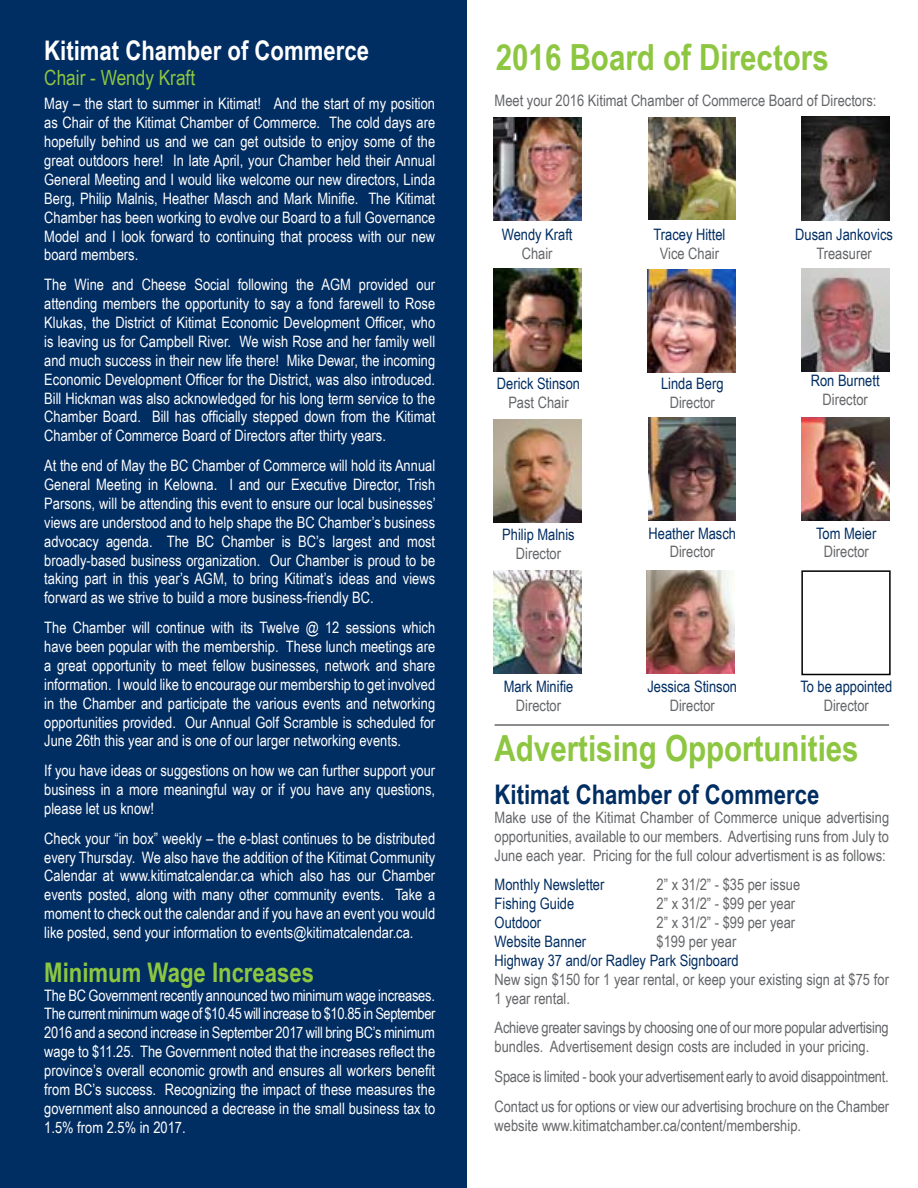
<style>
.page{position:relative;width:918px;height:1188px;background:#fff}
.page>*{position:absolute;margin:0;border:0;box-sizing:border-box;transform-origin:0 0}
.t1{font:700 36px "Arial Narrow";color:#8dc640}
.t2{font:700 27px "Arial Narrow";color:#fff}
.t3{font:700 27px "Arial Narrow";color:#002d62}
.t4{font:700 27px "Arial Narrow";color:#8dc640}
.t5{font:21px "Arial Narrow";color:#8dc640}
.t6{font:15.75px/18.9px "Arial Narrow";color:#fff;text-align:justify}
.t7{font:15.75px/18.9px "Arial Narrow";color:#656669}
.t8{font:15.75px "Arial Narrow";color:#002d62}
</style>
<div class="page">
<div style="left:0;top:0;width:467px;height:1188px;background:#002d62"></div>
<hr style="left:495px;top:724px;width:394px;height:2px;background:#656669">
<img style="left:494px;top:117px;width:88px;height:103px">
<img style="left:648px;top:117px;width:88px;height:102px">
<img style="left:801px;top:117px;width:88px;height:103px">
<img style="left:494px;top:268px;width:88px;height:104px">
<img style="left:648px;top:269px;width:88px;height:104px">
<img style="left:801px;top:268px;width:88px;height:104px">
<img style="left:494px;top:419px;width:88px;height:104px">
<img style="left:649px;top:417px;width:87px;height:104px">
<img style="left:801px;top:417px;width:88px;height:104px">
<img style="left:494px;top:570px;width:88px;height:104px">
<img style="left:647px;top:570px;width:87px;height:104px">
<div style="left:801px;top:570px;width:90px;height:105px;border:2px solid #000"></div>
<h2 class="t2" style="left:44px;top:30px;width:326px">Kitimat Chamber of Commerce</h2>
<h3 class="t5" style="left:44px;top:63px;width:152px">Chair - Wendy Kraft</h3>
<p class="t6" style="left:44px;top:94px;width:392px">May – the start to summer in Kitimat! And the start of my position as Chair of the Kitimat Chamber of Commerce. The cold days are hopefully behind us and we can get outside to enjoy some of the great outdoors here! In late April, your Chamber held their Annual General Meeting and I would like welcome our new directors, Linda Berg, Philip Malnis, Heather Masch and Mark Minifie. The Kitimat Chamber has been working to evolve our Board to a full Governance Model and I look forward to continuing that process with our new board members.</p>
<p class="t6" style="left:44px;top:275px;width:392px">The Wine and Cheese Social following the AGM provided our attending members the opportunity to say a fond farewell to Rose Klukas, the District of Kitimat Economic Development Officer, who is leaving us for Campbell River. We wish Rose and her family well and much success in their new life there! Mike Dewar, the incoming Economic Development Officer for the District, was also introduced.<br>Bill Hickman was also acknowledged for his long term service to the Chamber Board. Bill has officially stepped down from the Kitimat Chamber of Commerce Board of Directors after thirty years.</p>
<p class="t6" style="left:44px;top:455px;width:393px">At the end of May the BC Chamber of Commerce will hold its Annual General Meeting in Kelowna. I and our Executive Director, Trish Parsons, will be attending this event to ensure our local businesses’ views are understood and to help shape the BC Chamber’s business advocacy agenda. The BC Chamber is BC’s largest and most broadly-based business organization. Our Chamber is proud to be taking part in this year’s AGM, to bring Kitimat’s ideas and views forward as we strive to build a more business-friendly BC.</p>
<p class="t6" style="left:44px;top:617px;width:392px">The Chamber will continue with its Twelve @ 12 sessions which have been popular with the membership. These lunch meetings are a great opportunity to meet fellow businesses, network and share information. I would like to encourage our membership to get involved in the Chamber and participate the various events and networking opportunities provided. Our Annual Golf Scramble is scheduled for June 26th this year and is one of our larger networking events.</p>
<p class="t6" style="left:44px;top:761px;width:392px">If you have ideas or suggestions on how we can further support your business in a more meaningful way or if you have any questions, please let us know!</p>
<p class="t6" style="left:44px;top:828px;width:392px">Check your “in box” weekly – the e-blast continues to be distributed every Thursday. We also have the addition of the Kitimat Community Calendar at www.kitimatcalendar.ca which also has our Chamber events posted, along with many other community events. Take a moment to check out the calendar and if you have an event you would like posted, send your information to events@kitimatcalendar.ca.</p>
<h2 class="t4" style="left:44px;top:952px;width:271px">Minimum Wage Increases</h2>
<p class="t6" style="left:44px;top:985px;width:393px">The BC Government recently announced two minimum wage increases.<br>The current minimum wage of $10.45 will increase to $10.85 in September 2016 and a second increase in September 2017 will bring BC’s minimum wage to $11.25. The Government noted that the increases reflect the province’s overall economic growth and ensures all workers benefit from BC’s success. Recognizing the impact of these measures the government also announced a decrease in the small business tax to 1.5% from 2.5% in 2017.</p>
<h1 class="t1" style="left:496px;top:30px;width:335px">2016 Board of Directors</h1>
<p class="t7" style="left:495px;top:91px;width:383px">Meet your 2016 Kitimat Chamber of Commerce Board of Directors:</p>
<p class="t8" style="left:502px;top:223px;width:72px">Wendy Kraft</p>
<p class="t7" style="left:522px;top:243px;width:32px">Chair</p>
<p class="t8" style="left:653px;top:223px;width:74px">Tracey Hittel</p>
<p class="t7" style="left:660px;top:244px;width:61px">Vice Chair</p>
<p class="t8" style="left:795px;top:223px;width:99px">Dusan Jankovics</p>
<p class="t7" style="left:816px;top:244px;width:57px">Treasurer</p>
<p class="t8" style="left:497px;top:372px;width:85px">Derick Stinson</p>
<p class="t7" style="left:508px;top:392px;width:62px">Past Chair</p>
<p class="t8" style="left:661px;top:372px;width:64px">Linda Berg</p>
<p class="t7" style="left:670px;top:392px;width:47px">Director</p>
<p class="t8" style="left:811px;top:369px;width:70px">Ron Burnett</p>
<p class="t7" style="left:823px;top:389px;width:47px">Director</p>
<p class="t8" style="left:502px;top:523px;width:74px">Philip Malnis</p>
<p class="t7" style="left:516px;top:543px;width:47px">Director</p>
<p class="t8" style="left:649px;top:521px;width:89px">Heather Masch</p>
<p class="t7" style="left:670px;top:542px;width:47px">Director</p>
<p class="t8" style="left:816px;top:521px;width:62px">Tom Meier</p>
<p class="t7" style="left:824px;top:542px;width:47px">Director</p>
<p class="t8" style="left:504px;top:675px;width:71px">Mark Minifie</p>
<p class="t7" style="left:516px;top:696px;width:47px">Director</p>
<p class="t8" style="left:647px;top:675px;width:91px">Jessica Stinson</p>
<p class="t7" style="left:670px;top:695px;width:47px">Director</p>
<p class="t8" style="left:800px;top:675px;width:93px">To be appointed</p>
<p class="t7" style="left:824px;top:695px;width:47px">Director</p>
<h1 class="t1" style="left:495px;top:721px;width:366px">Advertising Opportunities</h1>
<h2 class="t3" style="left:495px;top:774px;width:326px">Kitimat Chamber of Commerce</h2>
<p class="t7" style="left:495px;top:807px;width:396px;text-align:justify">Make use of the Kitimat Chamber of Commerce unique advertising opportunities, available to our members. Advertising runs from July to June each year. Pricing for the full colour advertisment is as follows:</p>
<p class="t8" style="left:495px;top:873px;width:111px">Monthly Newsletter</p>
<p class="t7" style="left:657px;top:875px;width:145px">2” x 31/2” - $35 per issue</p>
<p class="t8" style="left:495px;top:892px;width:81px">Fishing Guide</p>
<p class="t7" style="left:657px;top:894px;width:140px">2” x 31/2” - $99 per year</p>
<p class="t8" style="left:495px;top:911px;width:48px">Outdoor</p>
<p class="t7" style="left:657px;top:912px;width:140px">2” x 31/2” - $99 per year</p>
<p class="t8" style="left:495px;top:930px;width:93px">Website Banner</p>
<p class="t7" style="left:657px;top:931px;width:81px">$199 per year</p>
<p class="t8" style="left:495px;top:949px;width:246px">Highway 37 and/or Radley Park Signboard</p>
<p class="t7" style="left:495px;top:969px;width:396px">New sign $150 for 1 year rental, or keep your existing sign at $75 for<br>1 year rental.</p>
<p class="t7" style="left:495px;top:1018px;width:396px">Achieve greater savings by choosing one of our more popular advertising bundles. Advertisement design costs are included in your pricing.</p>
<p class="t7" style="left:495px;top:1061px;width:396px;line-height:29.7px">Space is limited - book your advertisement early to avoid disappointment.<br>Contact us for options or view our advertising brochure on the Chamber</p>
<p class="t7" style="left:495px;top:1115px;width:308px">website www.kitimatchamber.ca/content/membership.</p>
</div>
